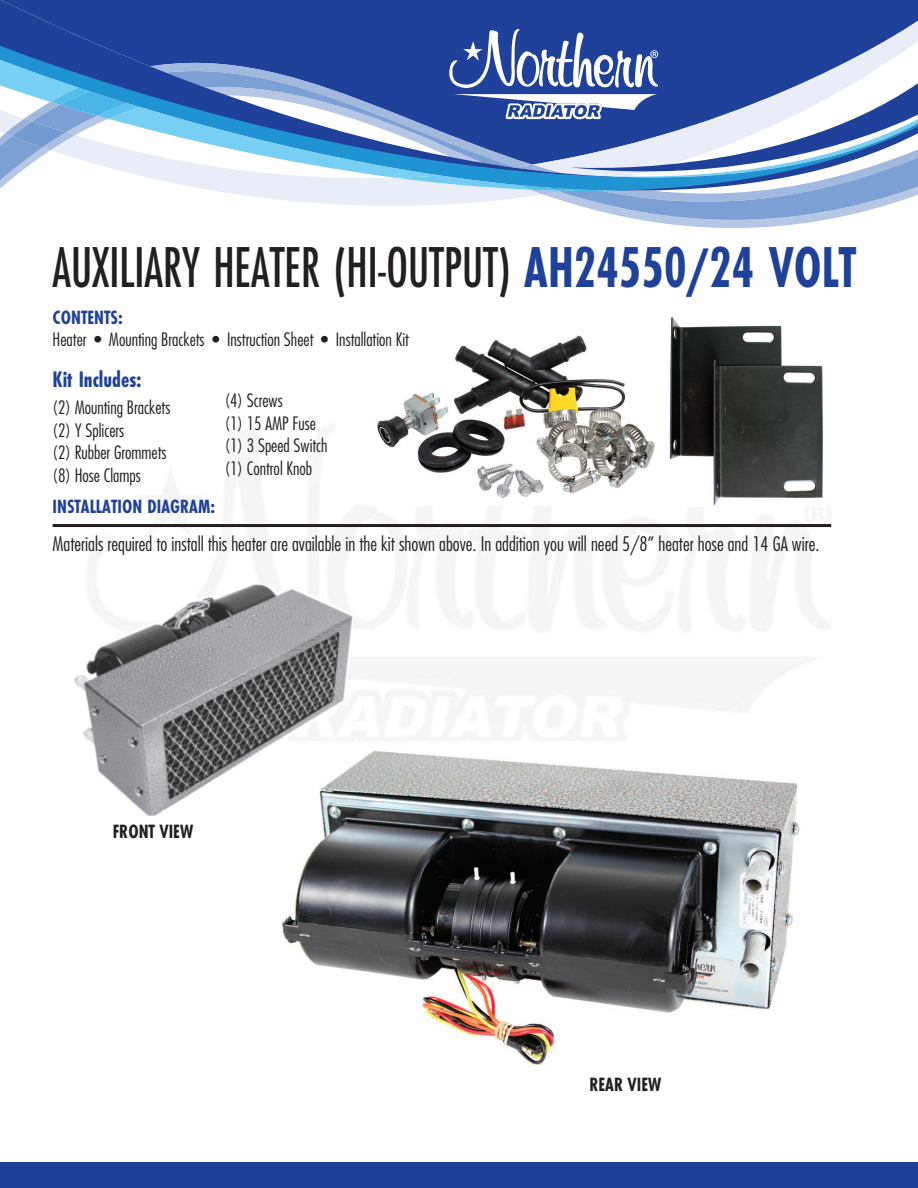
<style>
.page{position:relative;width:918px;height:1188px;background:#fff}
.page>*{position:absolute;margin:0;border:0;box-sizing:border-box;transform-origin:0 0}
.t1{font:54px "Futurist Condensed";color:#231f20;scale:.9 1}
.t2{font:700 condensed 21px "Futurist";color:#20419a}
.t3{font:300 condensed 19.5px "Futura Std";color:#231f20}
.t4{font:300 condensed 18px/22.5px "Futura Std";color:#231f20}
.t5{font:700 condensed 18px "Futurist";color:#20419a}
.t6{font:700 condensed 18px "Futurist";color:#231f20}
.s1{font-family:"Futurist";font-weight:700;font-stretch:condensed;color:#20419a}
</style>
<div class="page">
<svg style="left:0;top:0;width:918px;height:228px;fill:#20419a"></svg>
<div style="left:0;top:1162px;width:917px;height:26px;background:#20419a"></div>
<svg style="left:0;top:28px;width:918px;height:192px"></svg>
<img style="left:280px;top:750px;width:520px;height:317px">
<img style="left:377px;top:335px;width:278px;height:164px">
<img style="left:669px;top:317px;width:156px;height:189px">
<img style="left:74px;top:585px;width:280px;height:231px">
<hr style="left:53px;top:524px;width:778px;height:3px;background:#231f20">
<h1 class="t1" style="left:53px;top:244px;width:894px">AUXILIARY HEATER (HI-OUTPUT) <span class="s1">AH24550/24 VOLT</span></h1>
<p class="t5" style="left:53px;top:309px;width:72px">CONTENTS:</p>
<p class="t4" style="left:53px;top:330px;width:358px">Heater • Mounting Brackets • Instruction Sheet • Installation Kit</p>
<p class="t2" style="left:53px;top:370px;width:91px">Kit Includes:</p>
<p class="t4" style="left:53px;top:397px;width:119px">(2) Mounting Brackets (2) Y Splicers<br>(2) Rubber Grommets (8) Hose Clamps</p>
<p class="t4" style="left:225px;top:391px;width:104px">(4) Screws<br>(1) 15 AMP Fuse (1) 3 Speed Switch (1) Control Knob</p>
<p class="t5" style="left:53px;top:499px;width:164px">INSTALLATION DIAGRAM:</p>
<p class="t3" style="left:53px;top:536px;width:768px">Materials required to install this heater are available in the kit shown above. In addition you will need 5/8” heater hose and 14 GA wire.</p>
<p class="t6" style="left:113px;top:823px;width:82px">FRONT VIEW</p>
<p class="t6" style="left:590px;top:1076px;width:73px">REAR VIEW</p>
</div>
